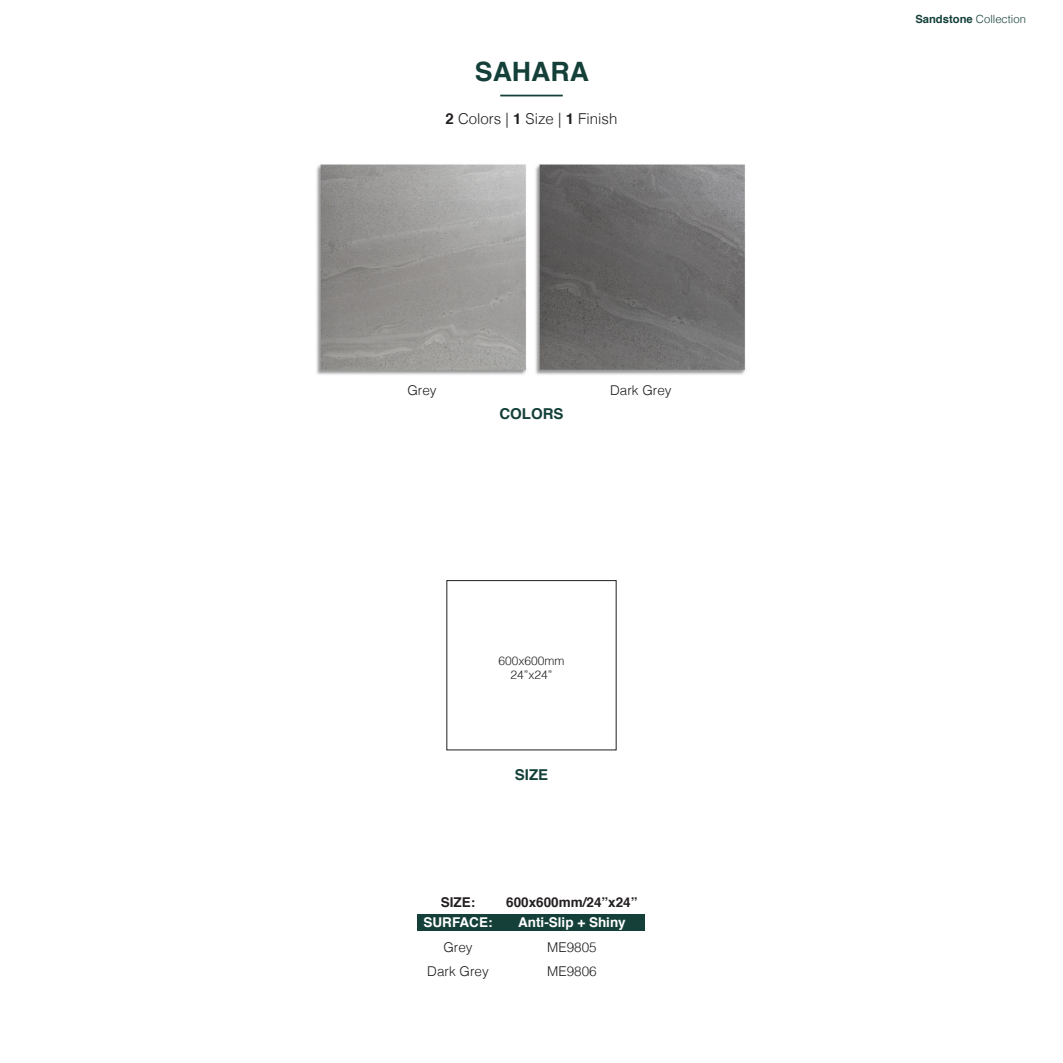
<style>
.page{position:relative;width:1063px;height:1063px;background:#fff}
.page>*{position:absolute;margin:0;border:0;box-sizing:border-box;transform-origin:0 0}
.t1{font:700 26.7px "Helvetica";color:#144039}
.t2{font:300 15px "Helvetica";color:#231f20}
.t3{font:700 15px "Helvetica";color:#144039}
.t4{font:300 13.5px "Helvetica";color:#231f20}
.t5{font:700 13.5px "Helvetica";color:#fff}
.t6{font:700 13.5px "Helvetica";color:#231f20}
.t7{font:300 12px "Helvetica";color:#231f20}
.t8{font:300 11.25px "Helvetica";color:#144039}
.s1{font-weight:700}
</style>
<div class="page">
<img style="left:535px;top:164px;width:211px;height:211px">
<img style="left:316px;top:164px;width:211px;height:211px">
<hr style="left:500px;top:95px;width:63px;height:1px;background:#144039">
<div style="left:418px;top:914px;width:227px;height:16px;background:#144039"></div>
<p class="t1" style="left:475px;top:50px;width:116px">SAHARA</p>
<p class="t2" style="left:446px;top:106px;width:173px"><span class="s1">2</span> Colors | <span class="s1">1</span> Size | <span class="s1">1</span> Finish</p>
<p class="t4" style="left:407px;top:379px;width:31px">Grey</p>
<p class="t3" style="left:499px;top:402px;width:66px">COLORS</p>
<p class="t4" style="left:610px;top:379px;width:63px">Dark Grey</p>
<p class="t7" style="left:498px;top:650px;width:68px">600x600mm</p>
<p class="t7" style="left:510px;top:665px;width:44px">24”x24”</p>
<p class="t3" style="left:515px;top:763px;width:35px">SIZE</p>
<p class="t6" style="left:441px;top:892px;width:36px">SIZE:</p>
<p class="t6" style="left:506px;top:892px;width:133px">600x600mm/24”x24”</p>
<p class="t5" style="left:424px;top:912px;width:71px">SURFACE:</p>
<p class="t4" style="left:443px;top:935px;width:31px">Grey</p>
<p class="t4" style="left:427px;top:960px;width:63px">Dark Grey</p>
<p class="t5" style="left:518px;top:912px;width:109px">Anti-Slip + Shiny</p>
<p class="t4" style="left:547px;top:935px;width:51px">ME9805</p>
<p class="t4" style="left:547px;top:960px;width:51px">ME9806</p>
<p class="t8" style="left:915px;top:9px;width:112px"><span class="s1">Sandstone</span> Collection</p>
</div>
